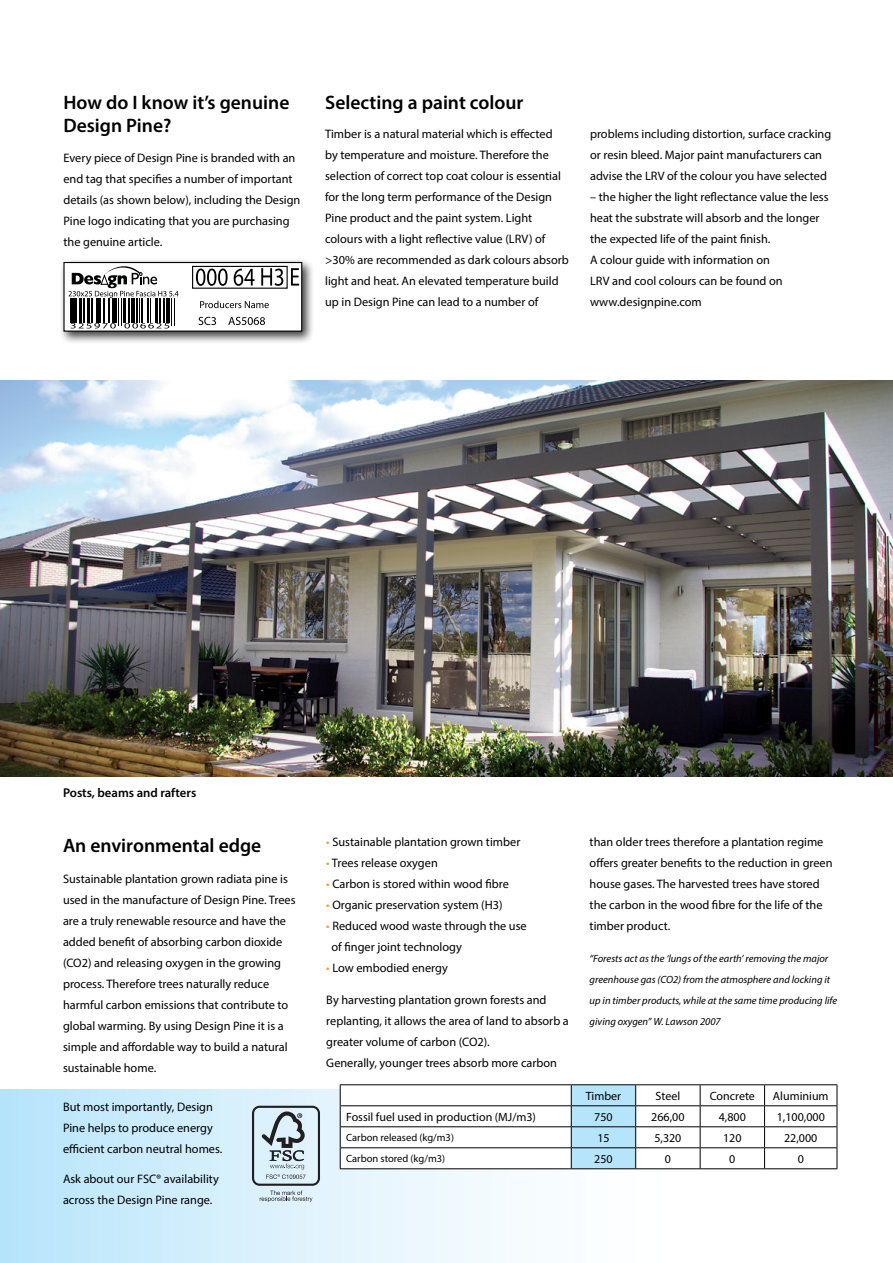
<style>
.page{position:relative;width:893px;height:1263px;background:#fff}
.page>*{position:absolute;margin:0;border:0;box-sizing:border-box;transform-origin:0 0}
.t1{font:600 19.5px/22.5px "Myriad Pro";color:#000}
.t2{font:600 12.75px "Myriad Pro";color:#000}
.t3{font:12.3px/21px "Myriad Pro";color:#000}
.t4{font:12px "Myriad Pro";color:#000}
.t5{font:italic 10.5px/21px "Myriad Pro";color:#000}
.t6{font:10.5px "Myriad Pro";color:#000}
.s1{color:#f9981d}
</style>
<div class="page">
<div style="left:0;top:1089px;width:893px;height:174px;background:linear-gradient(to right,#c1e8fb,#fffffe)"></div>
<img style="left:0;top:1089px;width:4px;height:104px">
<img style="left:0;top:380px;width:893px;height:396px">
<hr style="left:340px;top:1084px;width:231px;height:1px;background:#000">
<hr style="left:571px;top:1084px;width:65px;height:1px;background:#000">
<hr style="left:636px;top:1084px;width:64px;height:1px;background:#000">
<hr style="left:700px;top:1084px;width:65px;height:1px;background:#000">
<hr style="left:765px;top:1084px;width:72px;height:1px;background:#000">
<svg style="left:340px;top:1085px;width:498px;height:84px"></svg>
<hr style="left:340px;top:1168px;width:231px;height:1px;background:#000">
<hr style="left:571px;top:1168px;width:65px;height:1px;background:#000">
<hr style="left:636px;top:1168px;width:64px;height:1px;background:#000">
<hr style="left:700px;top:1168px;width:65px;height:1px;background:#000">
<hr style="left:765px;top:1168px;width:72px;height:1px;background:#000">
<svg style="left:252px;top:1106px;width:68px;height:96px;background:#b5c4cc"></svg>
<div style="left:59px;top:257px;width:256px;height:87px;background:#000;opacity:.75"></div>
<div style="left:64px;top:262px;width:238px;height:69px;background:#fff"></div>
<div style="left:63px;top:262px;width:239px;height:70px;border:1px solid #000"></div>
<svg style="left:200px;top:301px;width:69px;height:7px"></svg>
<svg style="left:199px;top:317px;width:17px;height:8px"></svg>
<svg style="left:228px;top:317px;width:37px;height:8px"></svg>
<svg style="left:196px;top:269px;width:32px;height:17px"></svg>
<svg style="left:234px;top:269px;width:21px;height:17px"></svg>
<svg style="left:261px;top:268px;width:22px;height:18px"></svg>
<svg style="left:291px;top:268px;width:8px;height:18px"></svg>
<div style="left:192px;top:266px;width:96px;height:23px;border:1px solid #000"></div>
<svg style="left:68px;top:258px;width:111px;height:70px"></svg>
<h1 class="t1" style="left:63px;top:91px;width:227px">How do I know it’s genuine<br>Design Pine?</h1>
<p class="t3" style="left:63px;top:147px;width:239px">Every piece of Design Pine is branded with an end tag that specifies a number of important details (as shown below), including the Design Pine logo indicating that you are purchasing the genuine article.</p>
<h1 class="t1" style="left:325px;top:91px;width:200px">Selecting a paint colour</h1>
<p class="t3" style="left:325px;top:123px;width:245px">Timber is a natural material which is effected<br>by temperature and moisture. Therefore the selection of correct top coat colour is essential for the long term performance of the Design Pine product and the paint system. Light colours with a light reflective value (LRV) of &gt;30% are recommended as dark colours absorb light and heat. An elevated temperature build up in Design Pine can lead to a number of</p>
<p class="t3" style="left:590px;top:123px;width:243px">problems including distortion, surface cracking or resin bleed. Major paint manufacturers can advise the LRV of the colour you have selected</p>
<p class="t3" style="left:590px;top:186px;width:240px">– the higher the light reflectance value the less heat the substrate will absorb and the longer the expected life of the paint finish.<br>A colour guide with information on<br>LRV and cool colours can be found on www.designpine.com</p>
<p class="t2" style="left:63px;top:785px;width:135px">Posts, beams and rafters</p>
<h1 class="t1" style="left:63px;top:833px;width:200px">An environmental edge</h1>
<p class="t3" style="left:63px;top:868px;width:234px">Sustainable plantation grown radiata pine is used in the manufacture of Design Pine. Trees are a truly renewable resource and have the added benefit of absorbing carbon dioxide (CO2) and releasing oxygen in the growing process. Therefore trees naturally reduce harmful carbon emissions that contribute to global warming. By using Design Pine it is a simple and affordable way to build a natural sustainable home.</p>
<p class="t3" style="left:63px;top:1096px;width:161px">But most importantly, Design<br>Pine helps to produce energy efficient carbon neutral homes.</p>
<p class="t3" style="left:63px;top:1168px;width:157px">Ask about our FSC® availability across the Design Pine range.</p>
<p class="t3" style="left:326px;top:831px;width:196px"><span class="s1">•</span> Sustainable plantation grown timber</p>
<p class="t3" style="left:326px;top:852px;width:113px"><span class="s1">•</span> Trees release oxygen</p>
<p class="t3" style="left:326px;top:873px;width:184px"><span class="s1">•</span> Carbon is stored within wood fibre</p>
<p class="t3" style="left:326px;top:894px;width:178px"><span class="s1">•</span> Organic preservation system (H3)</p>
<p class="t3" style="left:332px;top:915px;width:197px;text-indent:-5px"><span class="s1">•</span> Reduced wood waste through the use of finger joint technology</p>
<p class="t3" style="left:326px;top:957px;width:123px"><span class="s1">•</span> Low embodied energy</p>
<p class="t3" style="left:326px;top:989px;width:244px">By harvesting plantation grown forests and replanting, it allows the area of land to absorb a greater volume of carbon (CO2).<br>Generally, younger trees absorb more carbon</p>
<p class="t3" style="left:590px;top:831px;width:244px">than older trees therefore a plantation regime offers greater benefits to the reduction in green house gases. The harvested trees have stored the carbon in the wood fibre for the life of the timber product.</p>
<p class="t5" style="left:590px;top:948px;width:249px">“Forests act as the ‘lungs of the earth’ removing the major greenhouse gas (CO2) from the atmosphere and locking it up in timber products, while at the same time producing life giving oxygen” W. Lawson 2007</p>
<p class="t4" style="left:586px;top:1088px;width:37px">Timber</p>
<p class="t4" style="left:656px;top:1088px;width:26px">Steel</p>
<p class="t4" style="left:710px;top:1088px;width:47px">Concrete</p>
<p class="t4" style="left:773px;top:1088px;width:57px">Aluminium</p>
<p class="t4" style="left:346px;top:1109px;width:191px">Fossil fuel used in production (MJ/m3)</p>
<p class="t4" style="left:594px;top:1109px;width:20px">750</p>
<p class="t4" style="left:651px;top:1109px;width:35px">266,00</p>
<p class="t4" style="left:719px;top:1109px;width:29px">4,800</p>
<p class="t4" style="left:777px;top:1109px;width:50px">1,100,000</p>
<p class="t6" style="left:346px;top:1131px;width:109px">Carbon released (kg/m3)</p>
<p class="t4" style="left:597px;top:1130px;width:14px">15</p>
<p class="t4" style="left:654px;top:1130px;width:29px">5,320</p>
<p class="t4" style="left:723px;top:1130px;width:20px">120</p>
<p class="t4" style="left:784px;top:1130px;width:35px">22,000</p>
<p class="t6" style="left:346px;top:1152px;width:100px">Carbon stored (kg/m3)</p>
<p class="t4" style="left:594px;top:1151px;width:20px">250</p>
<p class="t4" style="left:665px;top:1151px;width:8px">0</p>
<p class="t4" style="left:729px;top:1151px;width:8px">0</p>
<p class="t4" style="left:798px;top:1151px;width:8px">0</p>
</div>
